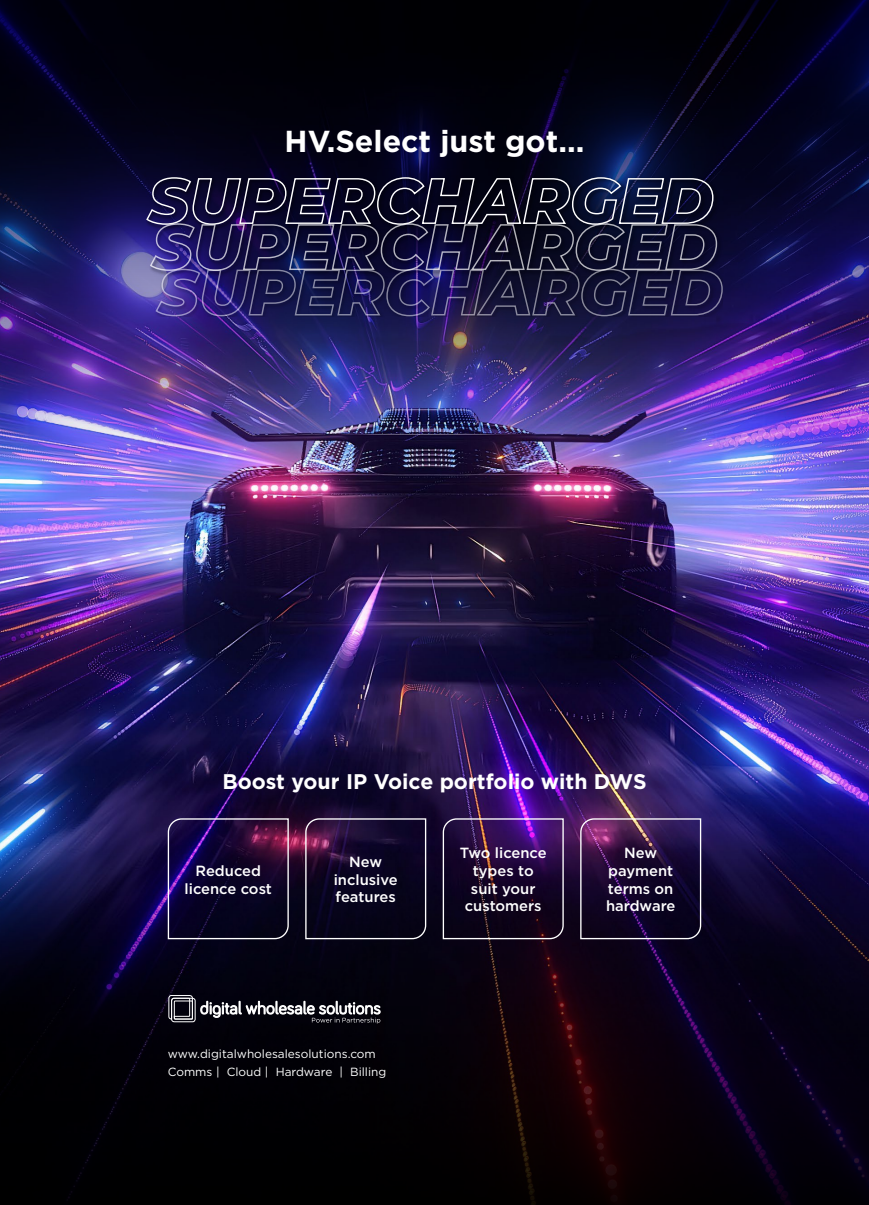
<style>
.page{position:relative;width:869px;height:1205px;background:#fff}
.page>*{position:absolute;margin:0;border:0;box-sizing:border-box;transform-origin:0 0}
.t1{font:700 30.38px "Gotham";color:#fff}
.t2{font:700 21.12px "Gotham";color:#fff}
.t3{font:500 14.75px/17.6px "Gotham";color:#fff;text-align:center}
.t4{font:11.88px/18.4px "Gotham";color:#fff}
</style>
<div class="page">
<img style="left:0;top:629px;width:868px;height:576px">
<img style="left:0;top:0;width:868px;height:629px">
<img style="left:146px;top:177px;width:576px;height:139px">
<svg style="left:167px;top:817px;width:122px;height:123px;background:#1f0f3a"></svg>
<svg style="left:304px;top:817px;width:123px;height:123px;background:#170c29"></svg>
<svg style="left:442px;top:817px;width:122px;height:123px;background:#29123d"></svg>
<svg style="left:579px;top:817px;width:122px;height:123px;background:#2b163e"></svg>
<svg style="left:168px;top:995px;width:212px;height:28px;background:#3d3d44"></svg>
<h1 class="t1" style="left:284px;top:121px;width:301px">HV.Select just got...</h1>
<h2 class="t2" style="left:222px;top:768px;width:425px">Boost your IP Voice portfolio with DWS</h2>
<p class="t3" style="left:184px;top:861px;width:89px">Reduced licence cost</p>
<p class="t3" style="left:333px;top:853px;width:65px">New inclusive features</p>
<p class="t3" style="left:459px;top:844px;width:88px">Two licence types to suit your customers</p>
<p class="t3" style="left:605px;top:844px;width:71px">New payment terms on hardware</p>
<p class="t4" style="left:168px;top:1044px;width:220px">www.digitalwholesalesolutions.com<br>Comms | Cloud | Hardware | Billing</p>
</div>
